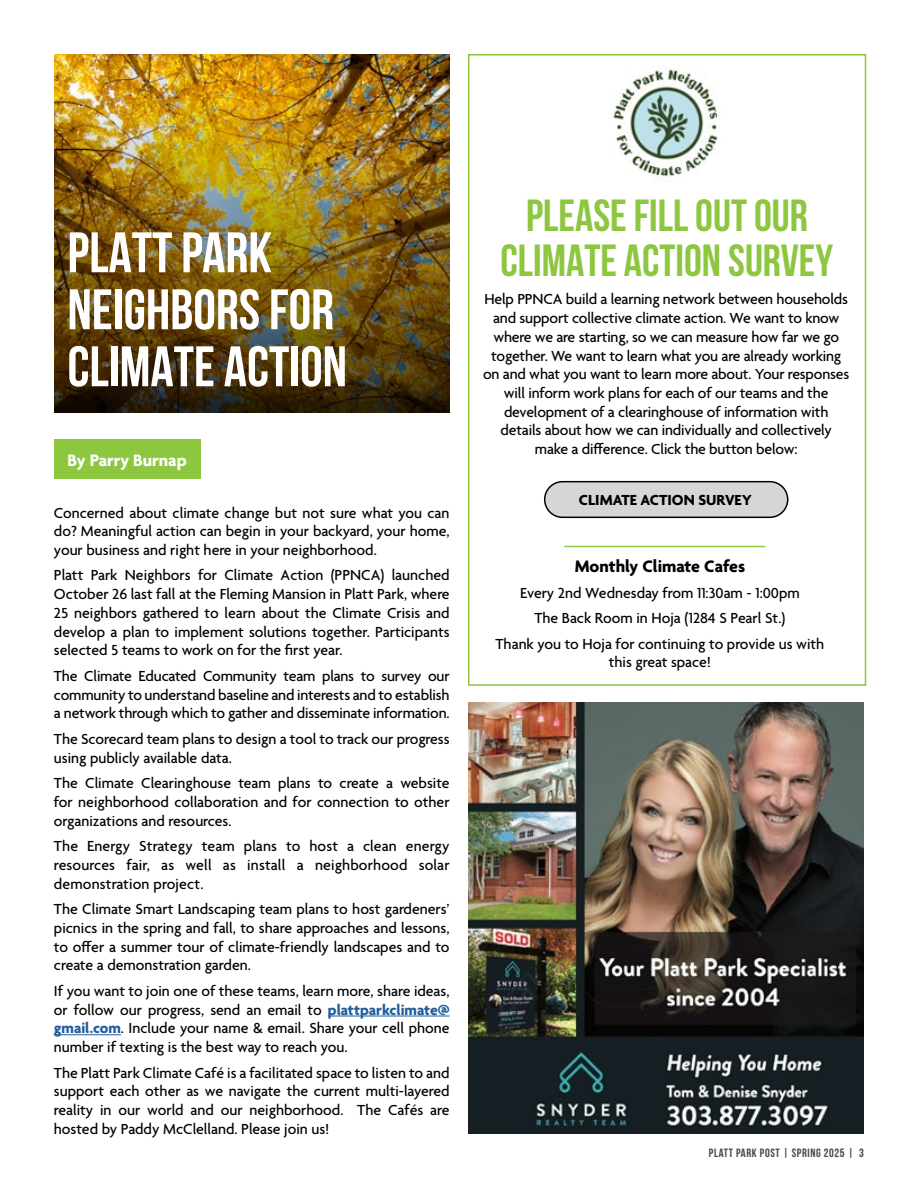
<style>
.page{position:relative;width:918px;height:1188px;background:#fff}
.page>*{position:absolute;margin:0;border:0;box-sizing:border-box;transform-origin:0 0}
.t1{font:700 57px/57px "Bebas Neue";color:#fff}
.t2{font:700 45px/45px "Bebas Neue";color:#8dc63f;text-align:center}
.t3{font:700 18px "Agenda";color:#000}
.t4{font:700 18px "Agenda";color:#fff}
.t5{font:500 15.75px/18.8px "Agenda";letter-spacing:-.01em;color:#000;text-align:justify}
.t6{font:700 15.75px "Agenda";color:#000}
.t7{font:12px "Bebas Neue";letter-spacing:.05em;color:#3e484f}
.s1{font-weight:700;color:#215e9e}
</style>
<div class="page">
<img style="left:54px;top:54px;width:396px;height:27px">
<hr style="left:328px;top:1016px;width:122px;height:1px;background:#215e9e">
<hr style="left:54px;top:1035px;width:67px;height:1px;background:#215e9e">
<img style="left:468px;top:702px;width:396px;height:432px">
<img style="left:613px;top:67px;width:105px;height:110px">
<div style="left:468px;top:54px;width:398px;height:632px;border:2px solid #8dc63f"></div>
<div style="left:54px;top:439px;width:146px;height:40px;background:#8dc63f"></div>
<hr style="left:564px;top:546px;width:201px;height:1px;background:#8dc63f">
<img style="left:54px;top:81px;width:396px;height:332px">
<div style="left:545px;top:482px;width:243px;height:35px;background:#d6d6d6;border-radius:18px"></div>
<div style="left:544px;top:481px;width:244px;height:37px;border:2px solid #000101;border-radius:18px"></div>
<h1 class="t1" style="left:68px;top:223px;width:281px">PLATT PARK<br>NEIGHBORS FOR<br>CLIMATE ACTION</h1>
<p class="t4" style="left:68px;top:450px;width:121px">By Parry Burnap</p>
<p class="t5" style="left:54px;top:504px;width:397px">Concerned about climate change but not sure what you can do? Meaningful action can begin in your backyard, your home, your business and right here in your neighborhood.</p>
<p class="t5" style="left:54px;top:567px;width:397px">Platt Park Neighbors for Climate Action (PPNCA) launched October 26 last fall at the Fleming Mansion in Platt Park, where 25 neighbors gathered to learn about the Climate Crisis and develop a plan to implement solutions together. Participants selected 5 teams to work on for the first year.</p>
<p class="t5" style="left:54px;top:668px;width:397px">The Climate Educated Community team plans to survey our community to understand baseline and interests and to establish a network through which to gather and disseminate information.</p>
<p class="t5" style="left:54px;top:730px;width:397px">The Scorecard team plans to design a tool to track our progress using publicly available data.</p>
<p class="t5" style="left:54px;top:775px;width:397px">The Climate Clearinghouse team plans to create a website for neighborhood collaboration and for connection to other organizations and resources.</p>
<p class="t5" style="left:54px;top:838px;width:397px">The Energy Strategy team plans to host a clean energy resources fair, as well as install a neighborhood solar demonstration project.</p>
<p class="t5" style="left:54px;top:901px;width:397px">The Climate Smart Landscaping team plans to host gardeners’ picnics in the spring and fall, to share approaches and lessons, to offer a summer tour of climate-friendly landscapes and to create a demonstration garden.</p>
<p class="t5" style="left:54px;top:982px;width:397px">If you want to join one of these teams, learn more, share ideas, or follow our progress, send an email to <span class="s1">plattparkclimate@ gmail.com</span>. Include your name &amp; email. Share your cell phone number if texting is the best way to reach you.</p>
<p class="t5" style="left:54px;top:1064px;width:397px">The Platt Park Climate Café is a facilitated space to listen to and support each other as we navigate the current multi-layered reality in our world and our neighborhood. The Cafés are hosted by Paddy McClelland. Please join us!</p>
<h2 class="t2" style="left:501px;top:193px;width:334px">PLEASE FILL OUT OUR<br>CLIMATE ACTION SURVEY</h2>
<p class="t5" style="left:483px;top:291px;width:368px;text-align:center">Help PPNCA build a learning network between households and support collective climate action. We want to know where we are starting, so we can measure how far we go together. We want to learn what you are already working on and what you want to learn more about. Your responses will inform work plans for each of our teams and the development of a clearinghouse of information with details about how we can individually and collectively make a difference. Click the button below:</p>
<p class="t6" style="left:579px;top:492px;width:174px">CLIMATE ACTION SURVEY</p>
<p class="t3" style="left:575px;top:557px;width:172px">Monthly Climate Cafes</p>
<p class="t5" style="left:496px;top:581px;width:330px;line-height:25.5px;text-align:center">Every 2nd Wednesday from 11:30am - 1:00pm<br>The Back Room in Hoja (1284 S Pearl St.)<br>Thank you to Hoja for continuing to provide us with</p>
<p class="t5" style="left:609px;top:654px;width:104px">this great space!</p>
<p class="t7" style="left:709px;top:1146px;width:157px">PLATT PARK POST | SPRING 2025 | 3</p>
</div>
